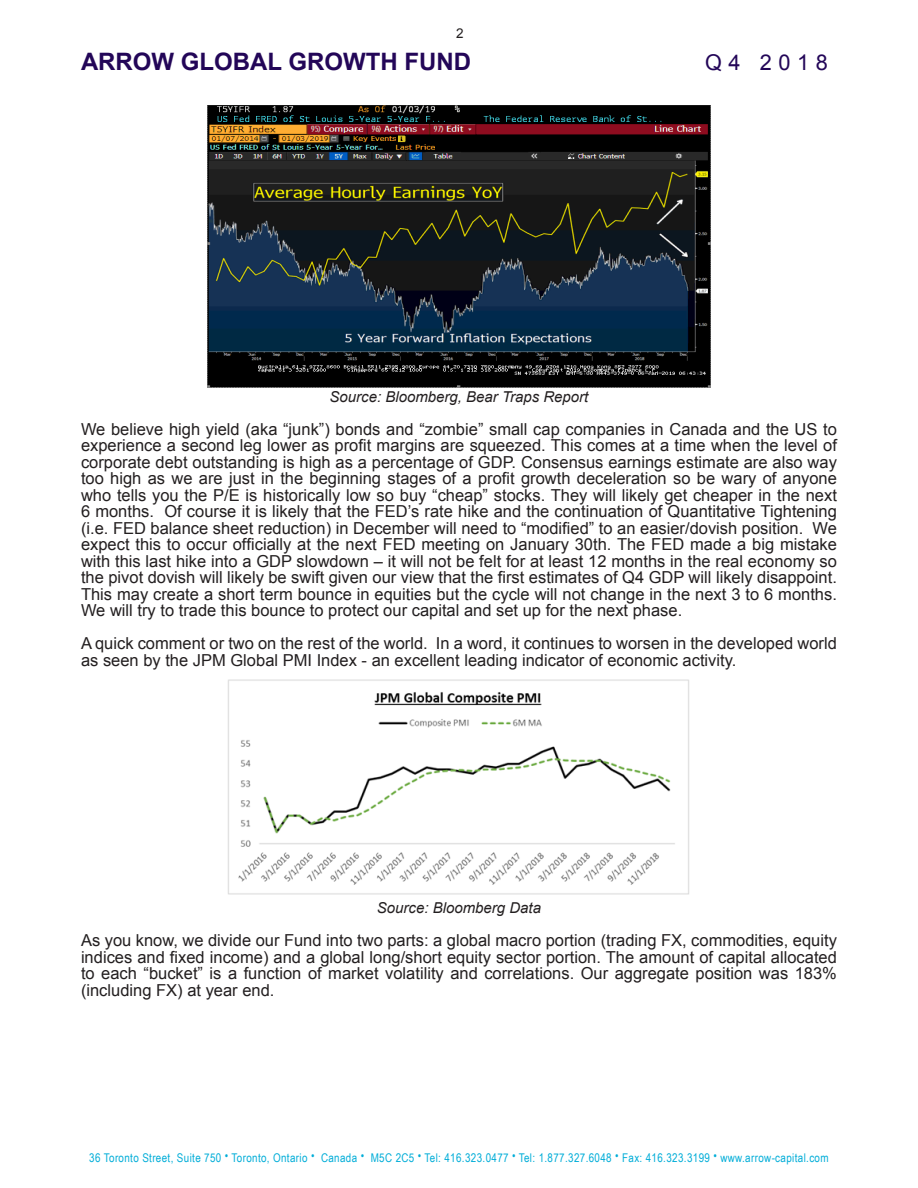
<style>
.page{position:relative;width:918px;height:1188px;background:#fff}
.page>*{position:absolute;margin:0;border:0;box-sizing:border-box;transform-origin:0 0}
.body{font:700 24px "Arial";color:#230658}
.body-2{font:21.75px "Arial";letter-spacing:.3em;color:#230658}
.t1{font:16.5px/16.5px "Arial";color:#231f20;text-align:justify}
.t2{font:italic 15px "Arial";color:#231f20}
.t3{font:13.5px "Arial";color:#231f20}
.t4{font:12px "Arial Narrow";letter-spacing:.03em;color:#00add8}
</style>
<div class="page">
<img style="left:207px;top:105px;width:504px;height:282px">
<hr style="left:81px;top:1124px;width:756px;height:1px;background:#424a55">
<img style="left:228px;top:679px;width:461px;height:216px">
<p class="t3" style="left:456px;top:24px;width:9px">2</p>
<p class="body" style="left:81px;top:46px;width:392px">ARROW GLOBAL GROWTH FUND</p>
<p class="body-2" style="left:705px;top:49px;width:124px">Q4 2018</p>
<p class="t2" style="left:329px;top:387px;width:260px">Source: Bloomberg, Bear Traps Report</p>
<p class="t1" style="left:81px;top:421px;width:758px">We believe high yield (aka “junk”) bonds and “zombie” small cap companies in Canada and the US to experience a second leg lower as profit margins are squeezed. This comes at a time when the level of corporate debt outstanding is high as a percentage of GDP. Consensus earnings estimate are also way too high as we are just in the beginning stages of a profit growth deceleration so be wary of anyone who tells you the P/E is historically low so buy “cheap” stocks. They will likely get cheaper in the next 6 months. Of course it is likely that the FED’s rate hike and the continuation of Quantitative Tightening (i.e. FED balance sheet reduction) in December will need to “modified” to an easier/dovish position. We expect this to occur officially at the next FED meeting on January 30th. The FED made a big mistake with this last hike into a GDP slowdown – it will not be felt for at least 12 months in the real economy so the pivot dovish will likely be swift given our view that the first estimates of Q4 GDP will likely disappoint.<br>This may create a short term bounce in equities but the cycle will not change in the next 3 to 6 months.<br>We will try to trade this bounce to protect our capital and set up for the next phase.</p>
<p class="t1" style="left:81px;top:636px;width:757px">A quick comment or two on the rest of the world. In a word, it continues to worsen in the developed world as seen by the JPM Global PMI Index - an excellent leading indicator of economic activity.</p>
<p class="t2" style="left:377px;top:898px;width:166px">Source: Bloomberg Data</p>
<p class="t1" style="left:81px;top:933px;width:757px">As you know, we divide our Fund into two parts: a global macro portion (trading FX, commodities, equity indices and fixed income) and a global long/short equity sector portion. The amount of capital allocated to each “bucket” is a function of market volatility and correlations. Our aggregate position was 183% (including FX) at year end.</p>
<p class="t4" style="left:89px;top:1149px;width:741px">36 Toronto Street, Suite 750 • Toronto, Ontario • Canada • M5C 2C5 • Tel: 416.323.0477 • Tel: 1.877.327.6048 • Fax: 416.323.3199 • www.arrow-capital.com</p>
</div>
